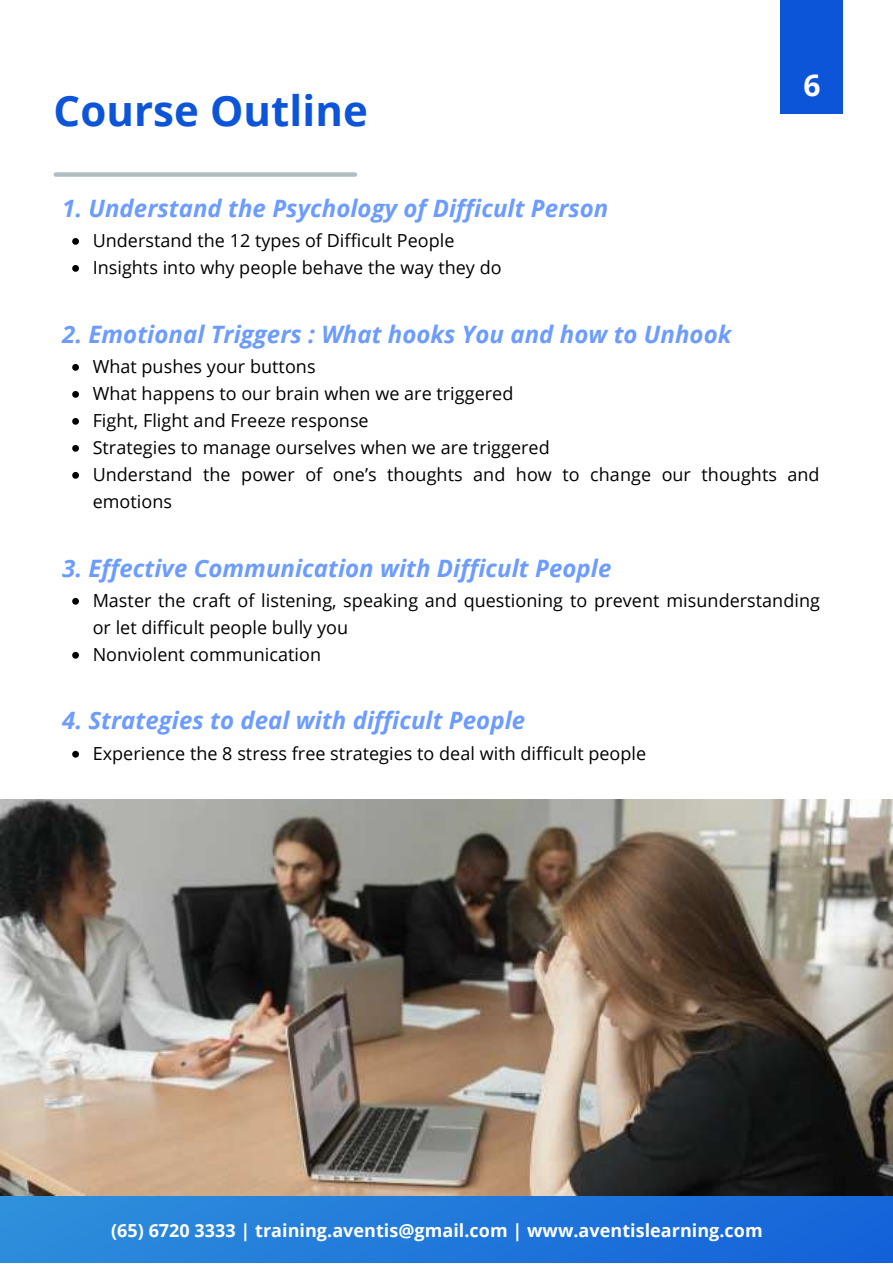
<style>
.page{position:relative;width:893px;height:1264px;background:#fff}
.page>*{position:absolute;margin:0;border:0;box-sizing:border-box;transform-origin:0 0}
.t1{font:700 42px "Open Sans";color:#0c55d8}
.t2{font:700 30px "Open Sans";color:#fffdfe}
.t3{font:italic 700 24px "Open Sans";color:#6c9cff}
.t4{font:18px/27px "Open Sans";color:#000}
.t5{font:700 18px "Open Sans";color:#fefefe}
</style>
<div class="page">
<div style="left:780px;top:0;width:63px;height:114px;background:#0c55d8"></div>
<div style="left:56px;top:172px;width:299px;height:5px;background:#b0bdc1"></div>
<svg style="left:72px;top:238px;width:7px;height:7px"></svg>
<svg style="left:72px;top:265px;width:7px;height:7px"></svg>
<svg style="left:72px;top:364px;width:7px;height:7px"></svg>
<svg style="left:72px;top:391px;width:7px;height:7px"></svg>
<svg style="left:72px;top:418px;width:7px;height:7px"></svg>
<svg style="left:72px;top:445px;width:7px;height:6px"></svg>
<svg style="left:72px;top:472px;width:7px;height:6px"></svg>
<svg style="left:72px;top:598px;width:7px;height:6px"></svg>
<svg style="left:72px;top:652px;width:7px;height:6px"></svg>
<svg style="left:72px;top:750px;width:7px;height:7px"></svg>
<div style="left:0;top:1194px;width:892px;height:68px;background:linear-gradient(to right,#2e8fdb,#1463d9)"></div>
<img style="left:0;top:799px;width:892px;height:396px">
<h1 class="t1" style="left:54px;top:81px;width:316px">Course Outline</h1>
<h3 class="t3" style="left:62px;top:191px;width:548px">1. Understand the Psychology of Difficult Person</h3>
<p class="t4" style="left:93px;top:226px;width:410px">Understand the 12 types of Difficult People<br>Insights into why people behave the way they do</p>
<h3 class="t3" style="left:62px;top:317px;width:670px">2. Emotional Triggers : What hooks You and how to Unhook</h3>
<h2 class="t2" style="left:803px;top:63px;width:19px">6</h2>
<p class="t4" style="left:93px;top:352px;width:728px">What pushes your buttons<br>What happens to our brain when we are triggered<br>Fight, Flight and Freeze response<br>Strategies to manage ourselves when we are triggered<br>Understand the power of one’s thoughts and how to change our thoughts and emotions</p>
<h3 class="t3" style="left:62px;top:551px;width:550px">3. Effective Communication with Difficult People</h3>
<p class="t4" style="left:93px;top:586px;width:728px">Master the craft of listening, speaking and questioning to prevent misunderstanding or let difficult people bully you<br>Nonviolent communication</p>
<h3 class="t3" style="left:62px;top:704px;width:464px">4. Strategies to deal with difficult People</h3>
<p class="t4" style="left:93px;top:739px;width:555px">Experience the 8 stress free strategies to deal with difficult people</p>
<p class="t5" style="left:111px;top:1217px;width:653px">(65) 6720 3333 | training.aventis@gmail.com | www.aventislearning.com</p>
</div>
